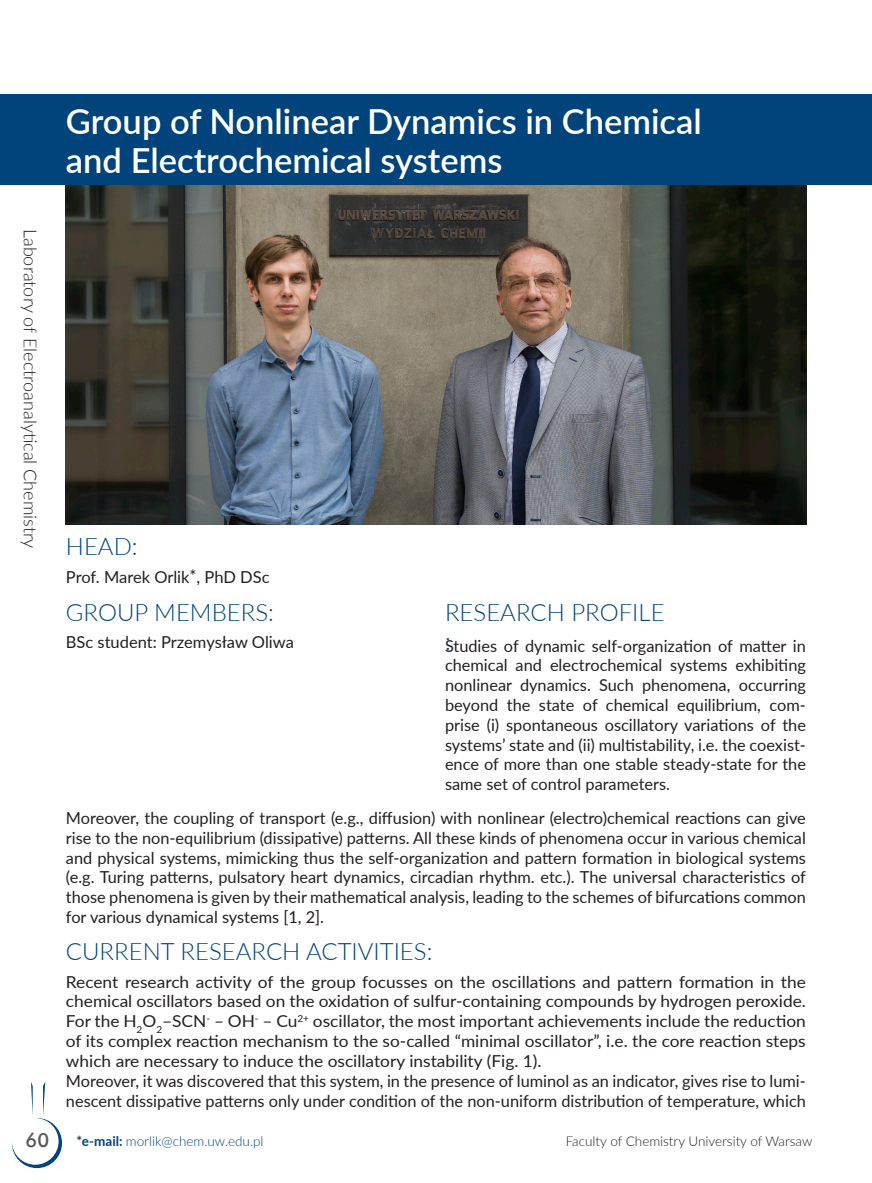
<style>
.page{position:relative;width:872px;height:1183px;background:#fff}
.page>*{position:absolute;margin:0;border:0;box-sizing:border-box;transform-origin:0 0}
.Styl_akapitowy_1{font:600 34.5px/39px "Lato";color:#fff}
.Naglowek_z_przerwa{font:300 24px "Lato";color:#00447b}
.t1{font:19.5px "Futura Md EUX";color:#57585a}
.boczny{font:300 18px "Lato";color:#231f20}
.Tekst_glowny{font:16.5px/19.8px "Lato";color:#231f20;text-align:justify}
.Tekst_glowny-2{font:16.5px/19.8px "Lato";color:#231f20;text-align:justify;scale:1.05 1}
.t2{font:300 13.5px "Lato";color:#231f20}
.t3{font:300 13.5px "Lato";color:#00447b}
.s1{font-weight:700}
</style>
<div class="page">
<svg style="left:12px;top:1082px;width:50px;height:85px"></svg>
<img style="left:66px;top:185px;width:740px;height:339px">
<div style="left:0;top:95px;width:872px;height:90px;background:#00447b"></div>
<p class="boczny" style="left:43px;top:229px;width:321px;rotate:90deg">Laboratory of Electroanalytical Chemistry</p>
<p class="Styl_akapitowy_1" style="left:66px;top:101px;width:637px">Group of Nonlinear Dynamics in Chemical and Electrochemical systems</p>
<p class="Naglowek_z_przerwa" style="left:66px;top:529px;width:73px">HEAD:</p>
<p class="Tekst_glowny" style="left:66px;top:566px;width:205px">Prof. Marek Orlik*, PhD DSc</p>
<p class="Naglowek_z_przerwa" style="left:66px;top:595px;width:210px">GROUP MEMBERS:</p>
<p class="Tekst_glowny" style="left:66px;top:631px;width:229px">BSc student: Przemysław Oliwa</p>
<p class="Naglowek_z_przerwa" style="left:445px;top:595px;width:221px">RESEARCH PROFILE</p>
<p class="Naglowek_z_przerwa" style="left:445px;top:624px;width:7px">:</p>
<p class="Tekst_glowny" style="left:445px;top:634px;width:362px">Studies of dynamic self-organization of matter in chemical and electrochemical systems exhibiting nonlinear dynamics. Such phenomena, occurring beyond the state of chemical equilibrium, com&shy;prise (i) spontaneous oscillatory variations of the systems’ state and (ii) multistability, i.e. the coexist&shy;ence of more than one stable steady-state for the same set of control parameters.</p>
<p class="Tekst_glowny" style="left:66px;top:807px;width:741px">Moreover, the coupling of transport (e.g., diffusion) with nonlinear (electro)chemical reactions can give rise to the non-equilibrium (dissipative) patterns. All these kinds of phenomena occur in various chemical and physical systems, mimicking thus the self-organization and pattern formation in biological systems (e.g. Turing patterns, pulsatory heart dynamics, circadian rhythm. etc.). The universal characteristics of those phenomena is given by their mathematical analysis, leading to the schemes of bifurcations common for various dynamical systems [1, 2].</p>
<p class="Naglowek_z_przerwa" style="left:66px;top:934px;width:368px">CURRENT RESEARCH ACTIVITIES:</p>
<p class="Tekst_glowny-2" style="left:66px;top:970px;width:706px">Recent research activity of the group focusses on the oscillations and pattern formation in the chemical oscillators based on the oxidation of sulfur-containing compounds by hydrogen peroxide.<br>For the H<sub>2</sub>O<sub>2</sub>–SCN<sup>-</sup> – OH<sup>-</sup> – Cu<sup>2+</sup> oscillator, the most important achievements include the reduction of its complex reaction mechanism to the so-called “minimal oscillator”, i.e. the core reaction steps which are necessary to induce the oscillatory instability (Fig. 1).</p>
<p class="Tekst_glowny" style="left:66px;top:1069px;width:741px">Moreover, it was discovered that this system, in the presence of luminol as an indicator, gives rise to lumi&shy;nescent dissipative patterns only under condition of the non-uniform distribution of temperature, which</p>
<p class="t1" style="left:26px;top:1127px;width:25px">60</p>
<p class="t2" style="left:565px;top:1131px;width:248px">Faculty of Chemistry University of Warsaw</p>
<p class="t3" style="left:77px;top:1131px;width:188px"><span class="s1">*e-mail:</span> morlik@chem.uw.edu.pl</p>
</div>
